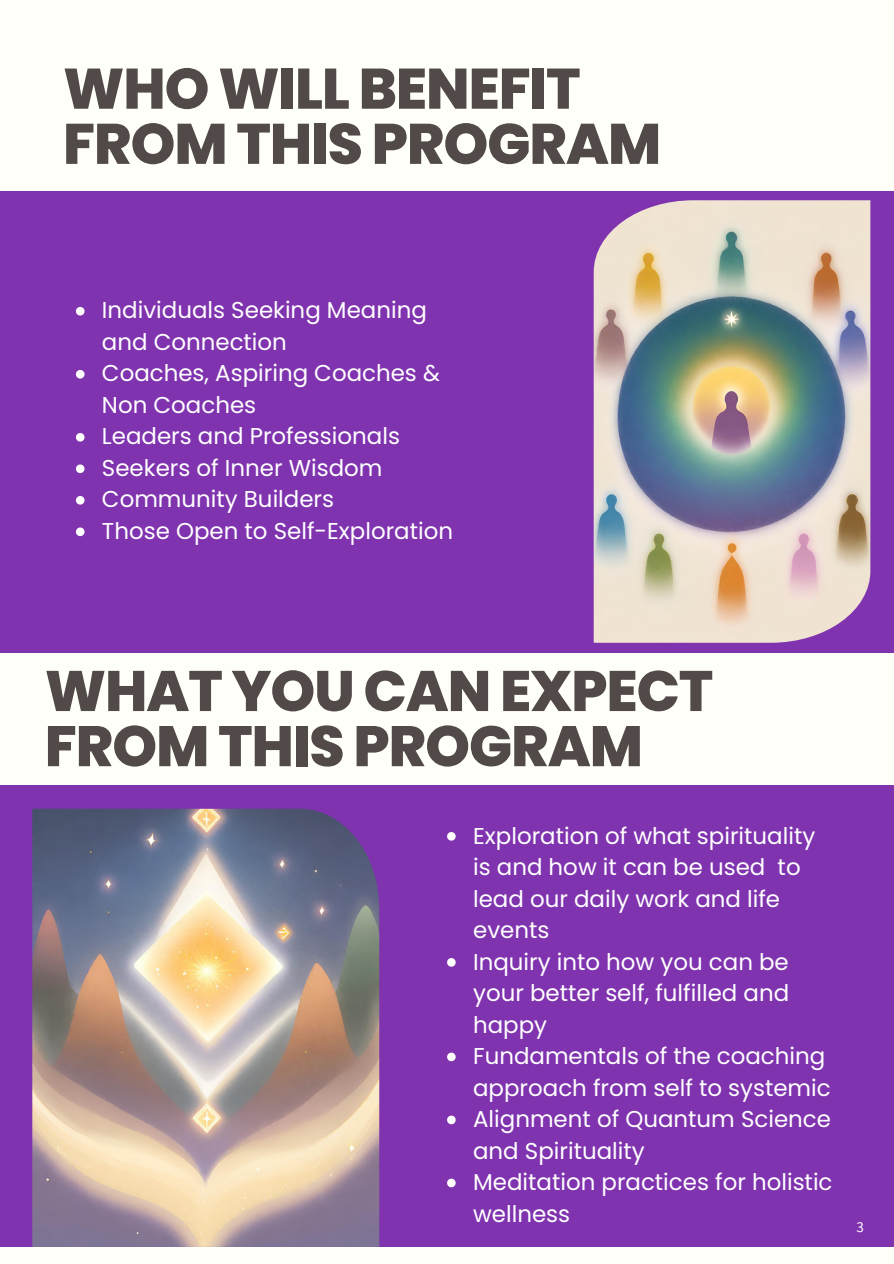
<style>
.page{position:relative;width:894px;height:1264px;background:#fff}
.page>*{position:absolute;margin:0;border:0;box-sizing:border-box;transform-origin:0 0}
.t1{font:800 57px/55.2px "Poppins";letter-spacing:-.02em;color:#524949}
.t2{font:22.95px/31.5px "Poppins";color:#fff}
.t3{font:15px "Source Sans Pro";color:#fff}
</style>
<div class="page">
<div style="left:0;top:0;width:893px;height:1263px;background:#fffffa"></div>
<div style="left:0;top:191px;width:893px;height:461px;background:#8033af"></div>
<div style="left:0;top:785px;width:893px;height:462px;background:#8033af"></div>
<img style="left:32px;top:808px;width:347px;height:438px">
<img style="left:593px;top:200px;width:277px;height:442px">
<svg style="left:76px;top:307px;width:8px;height:8px"></svg>
<svg style="left:76px;top:370px;width:8px;height:8px"></svg>
<svg style="left:76px;top:433px;width:8px;height:8px"></svg>
<svg style="left:76px;top:464px;width:8px;height:9px"></svg>
<svg style="left:76px;top:496px;width:8px;height:8px"></svg>
<svg style="left:76px;top:527px;width:8px;height:9px"></svg>
<svg style="left:447px;top:832px;width:8px;height:8px"></svg>
<svg style="left:447px;top:958px;width:8px;height:8px"></svg>
<svg style="left:447px;top:1052px;width:8px;height:9px"></svg>
<svg style="left:447px;top:1115px;width:8px;height:9px"></svg>
<svg style="left:447px;top:1178px;width:8px;height:9px"></svg>
<h1 class="t1" style="left:63px;top:61px;width:599px">WHO WILL BENEFIT<br>FROM THIS PROGRAM</h1>
<p class="t2" style="left:102px;top:294px;width:326px">Individuals Seeking Meaning and Connection</p>
<p class="t2" style="left:102px;top:357px;width:339px">Coaches, Aspiring Coaches &amp;<br>Non Coaches</p>
<p class="t2" style="left:102px;top:420px;width:299px">Leaders and Professionals</p>
<p class="t2" style="left:102px;top:452px;width:282px">Seekers of Inner Wisdom</p>
<p class="t2" style="left:102px;top:483px;width:233px">Community Builders</p>
<h1 class="t2" style="left:102px;top:515px;width:352px">Those Open to Self-Exploration</h1>
<p class="t1" style="left:45px;top:663px;width:669px">WHAT YOU CAN EXPECT<br>FROM THIS PROGRAM</p>
<p class="t2" style="left:473px;top:819px;width:343px">Exploration of what spirituality is and how it can be used to lead our daily work and life events</p>
<p class="t2" style="left:473px;top:945px;width:317px;text-align:justify">Inquiry into how you can be your better self, fulfilled and happy</p>
<p class="t2" style="left:473px;top:1040px;width:359px">Fundamentals of the coaching approach from self to systemic</p>
<p class="t2" style="left:473px;top:1103px;width:359px">Alignment of Quantum Science and Spirituality</p>
<p class="t2" style="left:473px;top:1166px;width:361px">Meditation practices for holistic wellness</p>
<p class="t3" style="left:856px;top:1217px;width:9px">3</p>
</div>
